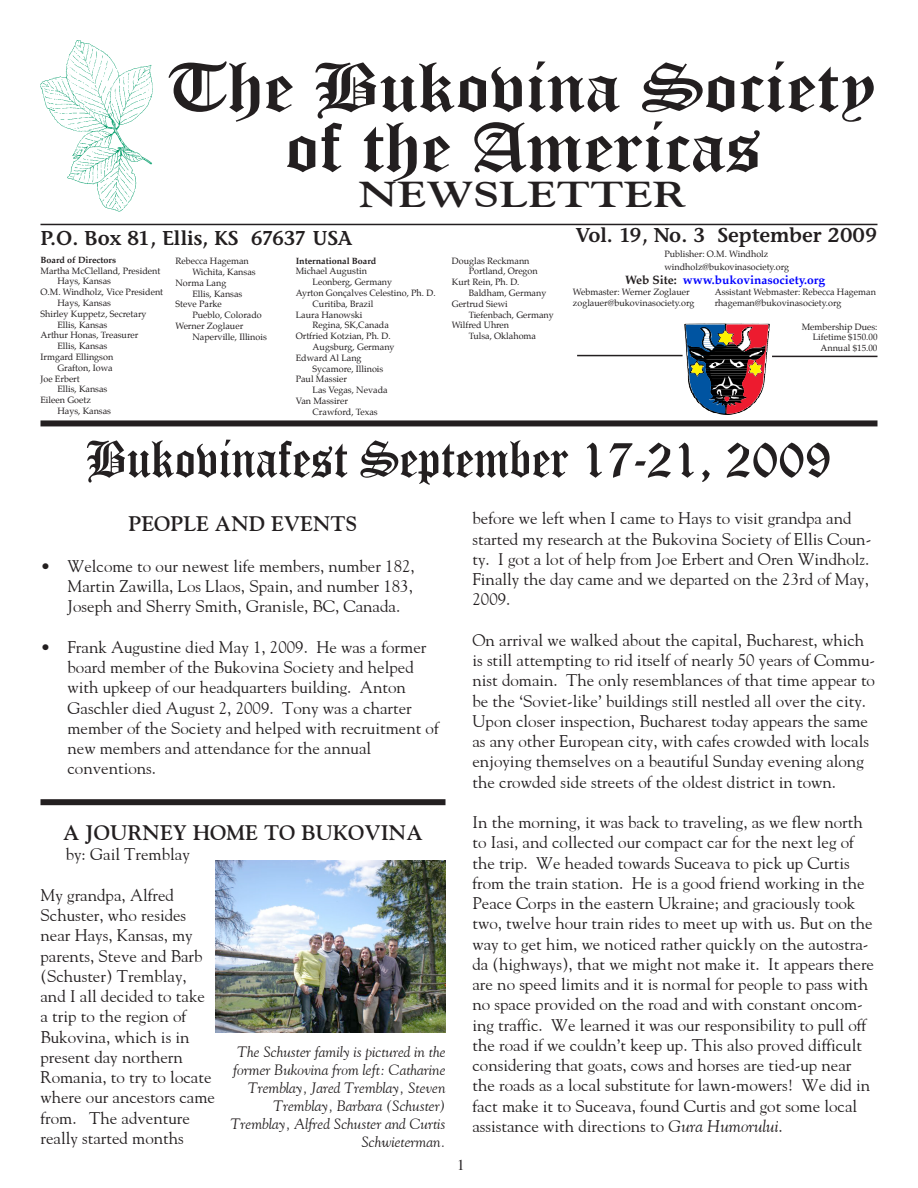
<style>
.page{position:relative;width:918px;height:1188px;background:#fff}
.page>*{position:absolute;margin:0;border:0;box-sizing:border-box;transform-origin:0 0}
.t1{font:72px/60px "Chaucer DTC";color:#231f20;text-align:center;scale:1.2 1}
.t2{font:54px "Chaucer DTC";color:#231f20}
.t3{font:700 36px "Goudy";color:#231f20;scale:1.3 1}
.t4{font:21px "Stone Informal Semi Bold DTC";color:#231f20}
.t5{font:700 21px "Goudy";color:#231f20}
.t6{font:16.8px/20.2px "Goudy";color:#231f20}
.t7{font:italic 15px/18px "Goudy";color:#231f20;text-align:right}
.t8{font:15px "Times";color:#231f20}
.t9{font:700 12px "Palatino";color:#00f}
.t10{font:9px/10.8px "Palatino";color:#231f20}
.t11{font:700 9px "Palatino";color:#231f20}
.s1{color:#231f20}
.s2{font-style:italic}
</style>
<div class="page">
<hr style="left:40px;top:224px;width:838px;height:1px;background:#231f20">
<img style="left:40px;top:40px;width:113px;height:171px">
<div style="left:40px;top:420px;width:838px;height:6px;background:#231f20"></div>
<hr style="left:577px;top:355px;width:106px;height:1px;background:#231f20">
<img style="left:684px;top:324px;width:86px;height:7px">
<img style="left:685px;top:324px;width:83px;height:91px">
<hr style="left:772px;top:356px;width:106px;height:1px;background:#231f20">
<div style="left:40px;top:799px;width:406px;height:6px;background:#231f20"></div>
<img style="left:215px;top:860px;width:231px;height:173px">
<h1 class="t1" style="left:171px;top:63px;width:588px">The Bukovina Society of the Americas</h1>
<h3 class="t3" style="left:359px;top:173px;width:253px">NEWSLETTER</h3>
<p class="t4" style="left:41px;top:231px;width:314px">P.O. Box 81, Ellis, KS 67637 USA</p>
<p class="t4" style="left:576px;top:227px;width:303px">Vol. 19, No. 3 September 2009</p>
<p class="t10" style="left:176px;top:256px;width:75px">Rebecca Hageman</p>
<p class="t10" style="left:192px;top:267px;width:65px">Wichita, Kansas</p>
<p class="t10" style="left:176px;top:278px;width:52px">Norma Lang</p>
<p class="t10" style="left:192px;top:289px;width:52px">Ellis, Kansas</p>
<p class="t10" style="left:176px;top:300px;width:48px">Steve Parke</p>
<p class="t10" style="left:192px;top:310px;width:71px">Pueblo, Colorado</p>
<p class="t10" style="left:176px;top:321px;width:69px">Werner Zoglauer</p>
<p class="t10" style="left:192px;top:332px;width:76px">Naperville, Illinois</p>
<p class="t10" style="left:664px;top:248px;width:126px;line-height:12.6px">Publisher: O.M. Windholz windholz@bukovinasociety.org</p>
<p class="t9" style="left:625px;top:274px;width:202px"><span class="s1">Web Site:</span> www.bukovinasociety.org</p>
<p class="t10" style="left:573px;top:287px;width:118px">Webmaster: Werner Zoglauer</p>
<p class="t10" style="left:715px;top:287px;width:163px">Assistant Webmaster: Rebecca Hageman</p>
<p class="t10" style="left:573px;top:298px;width:123px">zoglauer@bukovinasociety.org</p>
<p class="t10" style="left:715px;top:298px;width:128px">rhageman@bukovinasociety.org</p>
<p class="t11" style="left:40px;top:255px;width:77px">Board of Directors</p>
<p class="t10" style="left:40px;top:266px;width:121px">Martha McClelland, President</p>
<p class="t10" style="left:57px;top:277px;width:55px">Hays, Kansas</p>
<p class="t10" style="left:40px;top:287px;width:124px">O.M. Windholz, Vice President</p>
<p class="t10" style="left:57px;top:298px;width:55px">Hays, Kansas</p>
<p class="t10" style="left:40px;top:309px;width:108px">Shirley Kuppetz, Secretary</p>
<p class="t10" style="left:57px;top:320px;width:52px">Ellis, Kansas</p>
<p class="t10" style="left:40px;top:331px;width:99px">Arthur Honas, Treasurer</p>
<p class="t10" style="left:57px;top:341px;width:52px">Ellis, Kansas</p>
<p class="t10" style="left:40px;top:352px;width:74px">Irmgard Ellingson</p>
<p class="t10" style="left:57px;top:363px;width:57px">Grafton, Iowa</p>
<p class="t10" style="left:40px;top:374px;width:41px">Joe Erbert</p>
<p class="t10" style="left:57px;top:385px;width:52px">Ellis, Kansas</p>
<p class="t10" style="left:40px;top:395px;width:52px">Eileen Goetz</p>
<p class="t10" style="left:57px;top:406px;width:55px">Hays, Kansas</p>
<p class="t11" style="left:296px;top:256px;width:82px">International Board</p>
<p class="t10" style="left:296px;top:267px;width:73px">Michael Augustin</p>
<p class="t10" style="left:313px;top:277px;width:81px">Leonberg, Germany</p>
<p class="t10" style="left:296px;top:288px;width:141px">Ayrton Gonçalves Celestino, Ph. D.</p>
<p class="t10" style="left:313px;top:299px;width:62px">Curitiba, Brazil</p>
<p class="t10" style="left:296px;top:310px;width:68px">Laura Hanowski</p>
<p class="t10" style="left:313px;top:321px;width:78px">Regina, SK,Canada</p>
<p class="t10" style="left:296px;top:331px;width:96px">Ortfried Kotzian, Ph. D.</p>
<p class="t10" style="left:313px;top:342px;width:83px">Augsburg, Germany</p>
<p class="t10" style="left:296px;top:353px;width:67px">Edward Al Lang</p>
<p class="t10" style="left:313px;top:364px;width:72px">Sycamore, Illinois</p>
<p class="t10" style="left:296px;top:375px;width:53px">Paul Massier</p>
<p class="t10" style="left:313px;top:385px;width:77px">Las Vegas, Nevada</p>
<p class="t10" style="left:296px;top:396px;width:54px">Van Massirer</p>
<p class="t10" style="left:313px;top:407px;width:67px">Crawford, Texas</p>
<p class="t10" style="left:452px;top:256px;width:79px">Douglas Reckmann</p>
<p class="t10" style="left:469px;top:267px;width:71px">Portland, Oregon</p>
<p class="t10" style="left:452px;top:277px;width:69px">Kurt Rein, Ph. D.</p>
<p class="t10" style="left:469px;top:288px;width:79px">Baldham, Germany</p>
<p class="t10" style="left:452px;top:299px;width:58px">Gertrud Siewi</p>
<p class="t10" style="left:469px;top:310px;width:87px">Tiefenbach, Germany</p>
<p class="t10" style="left:452px;top:321px;width:59px">Wilfred Uhren</p>
<p class="t10" style="left:469px;top:331px;width:69px">Tulsa, Oklahoma</p>
<p class="t10" style="left:802px;top:322px;width:77px;text-align:right">Membership Dues:<br>Lifetime $150.00<br>Annual $15.00</p>
<h2 class="t2" style="left:87px;top:442px;width:746px">Bukovinafest September 17-21, 2009</h2>
<p class="t5" style="left:129px;top:511px;width:230px">PEOPLE AND EVENTS</p>
<p class="t6" style="left:68px;top:556px;width:349px;text-align:justify;text-indent:-27px">• Welcome to our newest life members, number 182, Martin Zawilla, Los Llaos, Spain, and number 183, Joseph and Sherry Smith, Granisle, BC, Canada.</p>
<p class="t6" style="left:68px;top:637px;width:373px;text-indent:-27px">• Frank Augustine died May 1, 2009. He was a former board member of the Bukovina Society and helped with upkeep of our headquarters building. Anton Gaschler died August 2, 2009. Tony was a charter member of the Society and helped with recruitment of new members and attendance for the annual conventions.</p>
<p class="t5" style="left:63px;top:820px;width:361px">A JOURNEY HOME TO BUKOVINA</p>
<p class="t6" style="left:66px;top:844px;width:126px">by: Gail Tremblay</p>
<p class="t6" style="left:40px;top:885px;width:176px">My grandpa, Alfred<br>Schuster, who resides near Hays, Kansas, my parents, Steve and Barb (Schuster) Tremblay, and I all decided to take a trip to the region of<br>Bukovina, which is in present day northern<br>Romania, to try to locate where our ancestors came from. The adventure really started months</p>
<p class="t7" style="left:231px;top:1043px;width:216px">The Schuster family is pictured in the former Bukovina from left: Catharine<br>Tremblay, Jared Tremblay, Steven<br>Tremblay, Barbara (Schuster)<br>Tremblay, Alfred Schuster and Curtis<br>Schwieterman.</p>
<p class="t6" style="left:472px;top:508px;width:400px">before we left when I came to Hays to visit grandpa and started my research at the Bukovina Society of Ellis Coun&shy;ty. I got a lot of help from Joe Erbert and Oren Windholz.<br>Finally the day came and we departed on the 23rd of May, 2009.</p>
<p class="t6" style="left:472px;top:630px;width:404px">On arrival we walked about the capital, Bucharest, which is still attempting to rid itself of nearly 50 years of Commu&shy;nist domain. The only resemblances of that time appear to be the ‘Soviet-like’ buildings still nestled all over the city.<br>Upon closer inspection, Bucharest today appears the same as any other European city, with cafes crowded with locals enjoying themselves on a beautiful Sunday evening along the crowded side streets of the oldest district in town.</p>
<p class="t6" style="left:472px;top:812px;width:403px">In the morning, it was back to traveling, as we flew north to Iasi, and collected our compact car for the next leg of the trip. We headed towards Suceava to pick up Curtis from the train station. He is a good friend working in the Peace Corps in the eastern Ukraine; and graciously took two, twelve hour train rides to meet up with us. But on the way to get him, we noticed rather quickly on the autostra&shy;da (highways), that we might not make it. It appears there are no speed limits and it is normal for people to pass with no space provided on the road and with constant oncom&shy;ing traffic. We learned it was our responsibility to pull off the road if we couldn’t keep up. This also proved difficult considering that goats, cows and horses are tied-up near the roads as a local substitute for lawn-mowers! We did in fact make it to Suceava, found Curtis and got some local assistance with directions to <span class="s2">Gura Humorului</span>.</p>
<p class="t8" style="left:457px;top:1158px;width:9px">1</p>
</div>
